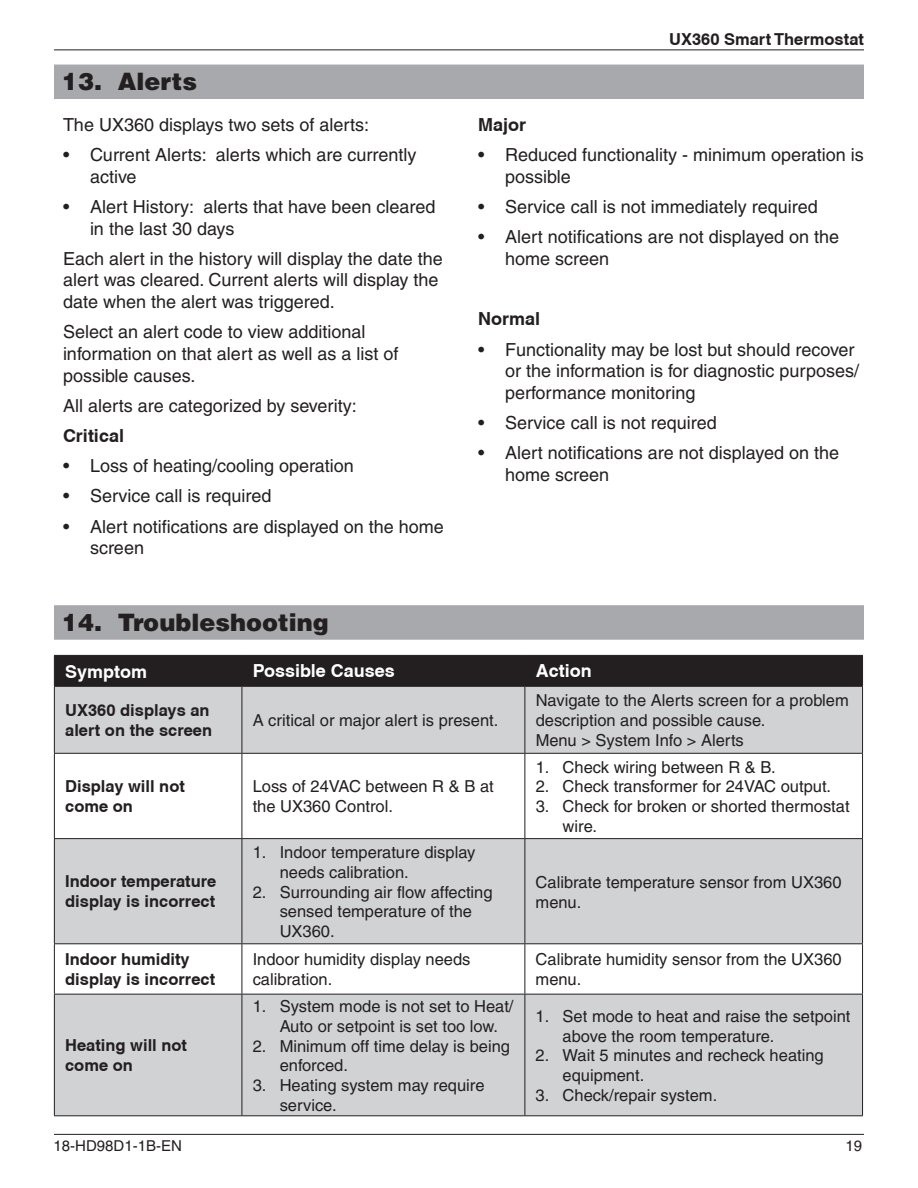
<style>
.page{position:relative;width:918px;height:1188px;background:#fff}
.page>*{position:absolute;margin:0;border:0;box-sizing:border-box;transform-origin:0 0}
.t1{font:900 24px "Helvetica";color:#231f20}
.t2{font:18px/21.6px "Helvetica";color:#231f20}
.t3{font:700 18px "Helvetica";color:#fff}
.t4{font:700 18px "Helvetica";color:#231f20}
.t5{font:16.5px/19.8px "Helvetica";color:#231f20}
.t6{font:700 16.5px/19.8px "Helvetica";color:#231f20}
.t7{font:15px "Helvetica";color:#231f20}
</style>
<div class="page">
<hr style="left:54px;top:50px;width:810px;height:1px;background:#231f20">
<hr style="left:54px;top:1134px;width:810px;height:1px;background:#231f20">
<div style="left:54px;top:65px;width:810px;height:25px;background:#a8a9ad"></div>
<div style="left:54px;top:89px;width:810px;height:10px;background:#a8a9ad"></div>
<div style="left:54px;top:605px;width:810px;height:26px;background:#a8a9ad"></div>
<div style="left:54px;top:629px;width:810px;height:11px;background:#a8a9ad"></div>
<div style="left:55px;top:656px;width:807px;height:30px;background:#231f20"></div>
<svg style="left:55px;top:687px;width:807px;height:428px;fill:#d1d2d4"></svg>
<hr style="left:54px;top:655px;width:188px;height:1px;background:#231f20">
<hr style="left:54px;top:656px;width:1px;height:30px;background:#231f20">
<hr style="left:242px;top:655px;width:283px;height:1px;background:#231f20">
<hr style="left:242px;top:656px;width:1px;height:30px;background:#231f20">
<hr style="left:525px;top:655px;width:338px;height:1px;background:#231f20">
<hr style="left:525px;top:656px;width:1px;height:30px;background:#231f20">
<hr style="left:862px;top:656px;width:1px;height:30px;background:#231f20">
<hr style="left:54px;top:686px;width:188px;height:1px;background:#231f20">
<hr style="left:54px;top:687px;width:1px;height:66px;background:#231f20">
<hr style="left:242px;top:686px;width:283px;height:1px;background:#231f20">
<hr style="left:242px;top:687px;width:1px;height:66px;background:#231f20">
<hr style="left:525px;top:686px;width:338px;height:1px;background:#231f20">
<hr style="left:525px;top:687px;width:1px;height:66px;background:#231f20">
<hr style="left:862px;top:687px;width:1px;height:66px;background:#231f20">
<hr style="left:54px;top:753px;width:188px;height:1px;background:#231f20">
<hr style="left:54px;top:754px;width:1px;height:84px;background:#231f20">
<hr style="left:242px;top:753px;width:283px;height:1px;background:#231f20">
<hr style="left:242px;top:754px;width:1px;height:84px;background:#231f20">
<hr style="left:525px;top:753px;width:338px;height:1px;background:#231f20">
<hr style="left:525px;top:754px;width:1px;height:84px;background:#231f20">
<hr style="left:862px;top:754px;width:1px;height:84px;background:#231f20">
<hr style="left:54px;top:838px;width:188px;height:1px;background:#231f20">
<hr style="left:54px;top:839px;width:1px;height:104px;background:#231f20">
<hr style="left:242px;top:838px;width:283px;height:1px;background:#231f20">
<hr style="left:242px;top:839px;width:1px;height:104px;background:#231f20">
<hr style="left:525px;top:838px;width:338px;height:1px;background:#231f20">
<hr style="left:525px;top:839px;width:1px;height:104px;background:#231f20">
<hr style="left:862px;top:839px;width:1px;height:104px;background:#231f20">
<hr style="left:54px;top:943px;width:188px;height:1px;background:#231f20">
<hr style="left:54px;top:944px;width:1px;height:50px;background:#231f20">
<hr style="left:242px;top:943px;width:283px;height:1px;background:#231f20">
<hr style="left:242px;top:944px;width:1px;height:50px;background:#231f20">
<hr style="left:525px;top:943px;width:338px;height:1px;background:#231f20">
<hr style="left:525px;top:944px;width:1px;height:50px;background:#231f20">
<hr style="left:862px;top:944px;width:1px;height:50px;background:#231f20">
<hr style="left:54px;top:994px;width:188px;height:1px;background:#231f20">
<hr style="left:54px;top:995px;width:1px;height:120px;background:#231f20">
<hr style="left:242px;top:994px;width:283px;height:1px;background:#231f20">
<hr style="left:242px;top:995px;width:1px;height:120px;background:#231f20">
<hr style="left:525px;top:994px;width:338px;height:1px;background:#231f20">
<hr style="left:525px;top:995px;width:1px;height:120px;background:#231f20">
<hr style="left:862px;top:995px;width:1px;height:120px;background:#231f20">
<hr style="left:54px;top:1115px;width:188px;height:1px;background:#231f20">
<hr style="left:242px;top:1115px;width:283px;height:1px;background:#231f20">
<hr style="left:525px;top:1115px;width:338px;height:1px;background:#231f20">
<h1 class="t1" style="left:62px;top:66px;width:137px">13. Alerts</h1>
<p class="t2" style="left:63px;top:114px;width:308px">The UX360 displays two sets of alerts:</p>
<p class="t2" style="left:90px;top:144px;width:328px;text-indent:-27px">• Current Alerts: alerts which are currently active</p>
<p class="t2" style="left:90px;top:196px;width:347px;text-indent:-27px">• Alert History: alerts that have been cleared in the last 30 days</p>
<p class="t2" style="left:63px;top:248px;width:381px">Each alert in the history will display the date the alert was cleared. Current alerts will display the date when the alert was triggered.</p>
<p class="t2" style="left:63px;top:321px;width:337px">Select an alert code to view additional information on that alert as well as a list of possible causes.</p>
<p class="t2" style="left:63px;top:395px;width:295px">All alerts are categorized by severity:</p>
<p class="t4" style="left:63px;top:425px;width:63px">Critical</p>
<p class="t2" style="left:63px;top:455px;width:292px">• Loss of heating/cooling operation</p>
<p class="t2" style="left:63px;top:485px;width:210px">• Service call is required</p>
<p class="t2" style="left:90px;top:516px;width:355px;text-indent:-27px">• Alert notifications are displayed on the home screen</p>
<h1 class="t1" style="left:62px;top:606px;width:268px">14. Troubleshooting</h1>
<p class="t6" style="left:669px;top:29px;width:196px">UX360 Smart Thermostat</p>
<p class="t4" style="left:478px;top:114px;width:50px">Major</p>
<p class="t2" style="left:505px;top:144px;width:360px;text-indent:-27px">• Reduced functionality - minimum operation is possible</p>
<p class="t2" style="left:478px;top:196px;width:341px">• Service call is not immediately required</p>
<p class="t2" style="left:505px;top:226px;width:335px;text-indent:-27px">• Alert notifications are not displayed on the home screen</p>
<p class="t4" style="left:478px;top:308px;width:64px">Normal</p>
<p class="t2" style="left:505px;top:338px;width:356px;text-indent:-27px">• Functionality may be lost but should recover or the information is for diagnostic purposes/ performance monitoring</p>
<p class="t2" style="left:478px;top:412px;width:240px">• Service call is not required</p>
<p class="t2" style="left:505px;top:442px;width:335px;text-indent:-27px">• Alert notifications are not displayed on the home screen</p>
<p class="t3" style="left:65px;top:660px;width:84px">Symptom</p>
<p class="t3" style="left:253px;top:660px;width:144px">Possible Causes</p>
<p class="t3" style="left:536px;top:660px;width:57px">Action</p>
<p class="t6" style="left:65px;top:700px;width:149px">UX360 displays an alert on the screen</p>
<p class="t5" style="left:253px;top:710px;width:247px">A critical or major alert is present.</p>
<p class="t5" style="left:536px;top:691px;width:315px">Navigate to the Alerts screen for a problem description and possible cause.<br>Menu &gt; System Info &gt; Alerts</p>
<p class="t6" style="left:65px;top:776px;width:121px">Display will not come on</p>
<p class="t5" style="left:253px;top:777px;width:243px">Loss of 24VAC between R &amp; B at the UX360 Control.</p>
<p class="t5" style="left:536px;top:757px;width:242px">1. Check wiring between R &amp; B.</p>
<p class="t5" style="left:536px;top:777px;width:297px">2. Check transformer for 24VAC output.</p>
<p class="t5" style="left:563px;top:797px;width:288px;text-indent:-27px">3. Check for broken or shorted thermostat wire.</p>
<p class="t6" style="left:65px;top:871px;width:153px">Indoor temperature display is incorrect</p>
<p class="t5" style="left:280px;top:842px;width:197px;text-indent:-27px">1. Indoor temperature display needs calibration.</p>
<p class="t5" style="left:280px;top:882px;width:214px;text-indent:-27px">2. Surrounding air flow affecting sensed temperature of the<br>UX360.</p>
<p class="t5" style="left:536px;top:872px;width:307px">Calibrate temperature sensor from UX360 menu.</p>
<p class="t6" style="left:65px;top:949px;width:152px">Indoor humidity display is incorrect</p>
<p class="t5" style="left:253px;top:950px;width:219px">Indoor humidity display needs calibration.</p>
<p class="t5" style="left:536px;top:950px;width:308px">Calibrate humidity sensor from the UX360 menu.</p>
<p class="t6" style="left:65px;top:1035px;width:123px">Heating will not come on</p>
<p class="t5" style="left:280px;top:996px;width:235px;text-indent:-27px">1. System mode is not set to Heat/<br>Auto or setpoint is set too low.</p>
<p class="t5" style="left:280px;top:1036px;width:232px;text-indent:-27px">2. Minimum off time delay is being enforced.</p>
<p class="t5" style="left:280px;top:1075px;width:206px;text-indent:-27px">3. Heating system may require service.</p>
<p class="t5" style="left:563px;top:1006px;width:289px;text-indent:-27px">1. Set mode to heat and raise the setpoint above the room temperature.</p>
<p class="t5" style="left:563px;top:1046px;width:263px;text-indent:-27px">2. Wait 5 minutes and recheck heating equipment.</p>
<p class="t5" style="left:536px;top:1085px;width:183px">3. Check/repair system.</p>
<p class="t7" style="left:54px;top:1137px;width:130px">18-HD98D1-1B-EN</p>
<p class="t7" style="left:845px;top:1137px;width:18px">19</p>
</div>
